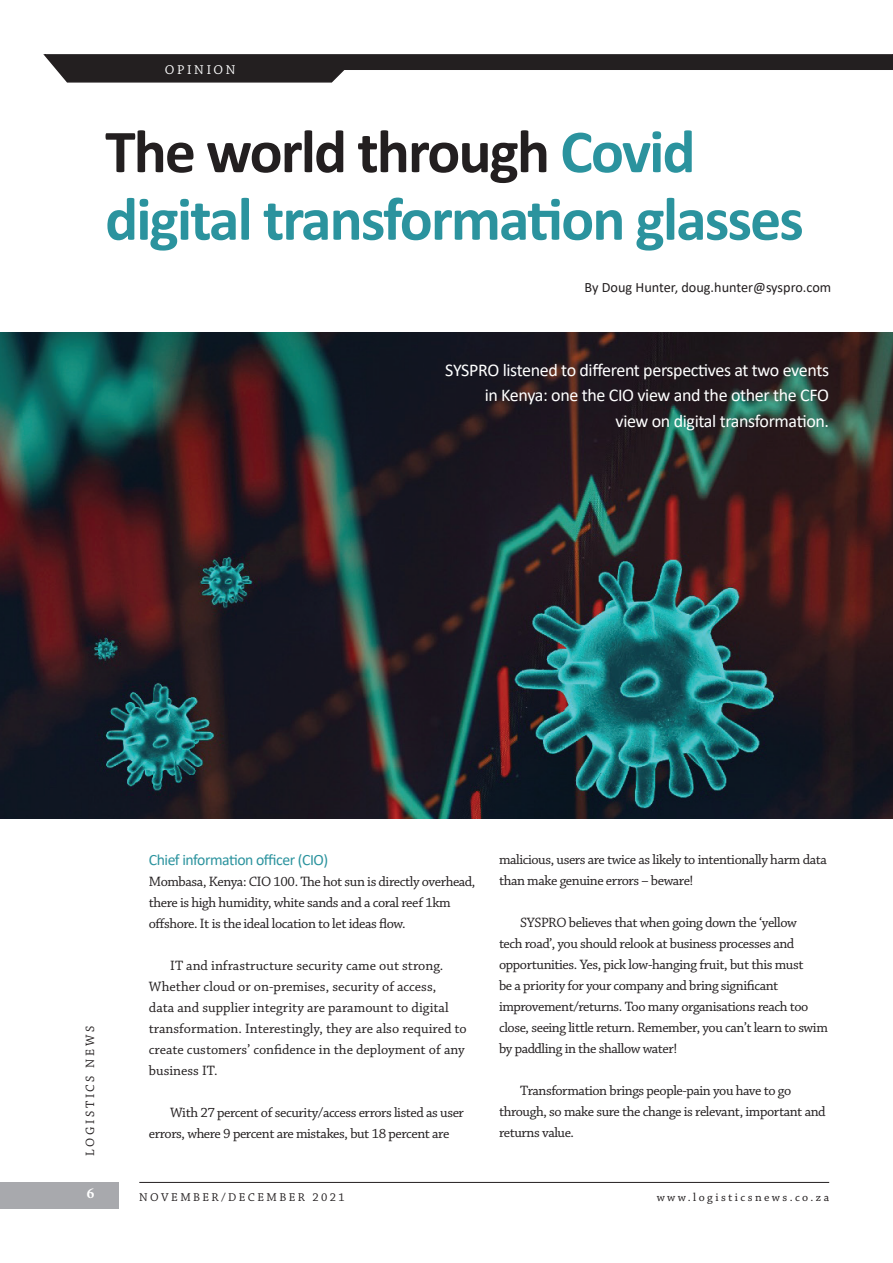
<style>
.page{position:relative;width:893px;height:1263px;background:#fff}
.page>*{position:absolute;margin:0;border:0;box-sizing:border-box;transform-origin:0 0}
.t1{font:700 61.5px/67.5px "Calibri";letter-spacing:-.03em;color:#2b939e}
.t2{font:18px/25.5px "Calibri";letter-spacing:-.02em;color:#fff;text-align:right}
.t3{font:15.75px "Calibri";letter-spacing:-.03em;color:#2b939e}
.t4{font:700 15px "Minion Pro";color:#fff}
.t5{font:14.25px/21px "Chaparral Pro";letter-spacing:-.03em;color:#231f20}
.t6{font:14.25px/21px "Chaparral Pro";color:#231f20}
.t7{font:14.25px "Calibri";color:#231f20}
.t8{font:13.5px "Chaparral Pro";letter-spacing:.195em;color:#fff}
.t9{font:12.75px "Chaparral Pro";letter-spacing:.2em;color:#231f20}
.t10{font:12px "Chaparral Pro";letter-spacing:.2em;color:#231f20}
.s1{color:#231f20}
</style>
<div class="page">
<div style="left:0;top:1182px;width:118px;height:27px;background:#a8a9ad"></div>
<hr style="left:139px;top:1182px;width:690px;height:1px;background:#231f20">
<svg style="left:43px;top:54px;width:850px;height:29px"></svg>
<img style="left:0;top:332px;width:893px;height:487px">
<p class="t8" style="left:165px;top:62px;width:72px">OPINION</p>
<h1 class="t1" style="left:105px;top:117px;width:700px"><span class="s1">The world through</span> Covid digital transformation glasses</h1>
<p class="t7" style="left:584px;top:278px;width:248px">By Doug Hunter, doug.hunter@syspro.com</p>
<p class="t2" style="left:445px;top:356px;width:385px">SYSPRO listened to different perspectives at two events in Kenya: one the CIO view and the other the CFO<br>view on digital transformation.</p>
<p class="t9" style="left:83px;top:1156px;width:131px;rotate:-90deg">LOGISTICS NEWS</p>
<p class="t3" style="left:149px;top:849px;width:181px">Chief information officer (CIO)</p>
<p class="t5" style="left:149px;top:872px;width:328px">Mombasa, Kenya: CIO 100. The hot sun is directly overhead, there is high humidity, white sands and a coral reef 1km offshore. It is the ideal location to let ideas flow.</p>
<p class="t6" style="left:149px;top:956px;width:319px;text-indent:21px">IT and infrastructure security came out strong.<br>Whether cloud or on-premises, security of access,<br>data and supplier integrity are paramount to digital transformation. Interestingly, they are also required to create customers’ confidence in the deployment of any business IT.</p>
<p class="t5" style="left:149px;top:1103px;width:317px;text-indent:21px">With 27 percent of security/access errors listed as user errors, where 9 percent are mistakes, but 18 percent are</p>
<p class="t5" style="left:499px;top:849px;width:329px">malicious, users are twice as likely to intentionally harm data than make genuine errors – beware!</p>
<p class="t5" style="left:499px;top:912px;width:330px;text-indent:21px">SYSPRO believes that when going down the ‘yellow<br>tech road’, you should relook at business processes and opportunities. Yes, pick low-hanging fruit, but this must<br>be a priority for your company and bring significant improvement/returns. Too many organisations reach too close, seeing little return. Remember, you can’t learn to swim by paddling in the shallow water!</p>
<p class="t5" style="left:499px;top:1080px;width:328px;text-indent:21px">Transformation brings people-pain you have to go through, so make sure the change is relevant, important and returns value.</p>
<p class="t4" style="left:87px;top:1183px;width:9px">6</p>
<p class="t10" style="left:139px;top:1190px;width:207px">NOVEMBER/DECEMBER 2021</p>
<p class="t10" style="left:657px;top:1190px;width:174px">www.logisticsnews.co.za</p>
</div>
